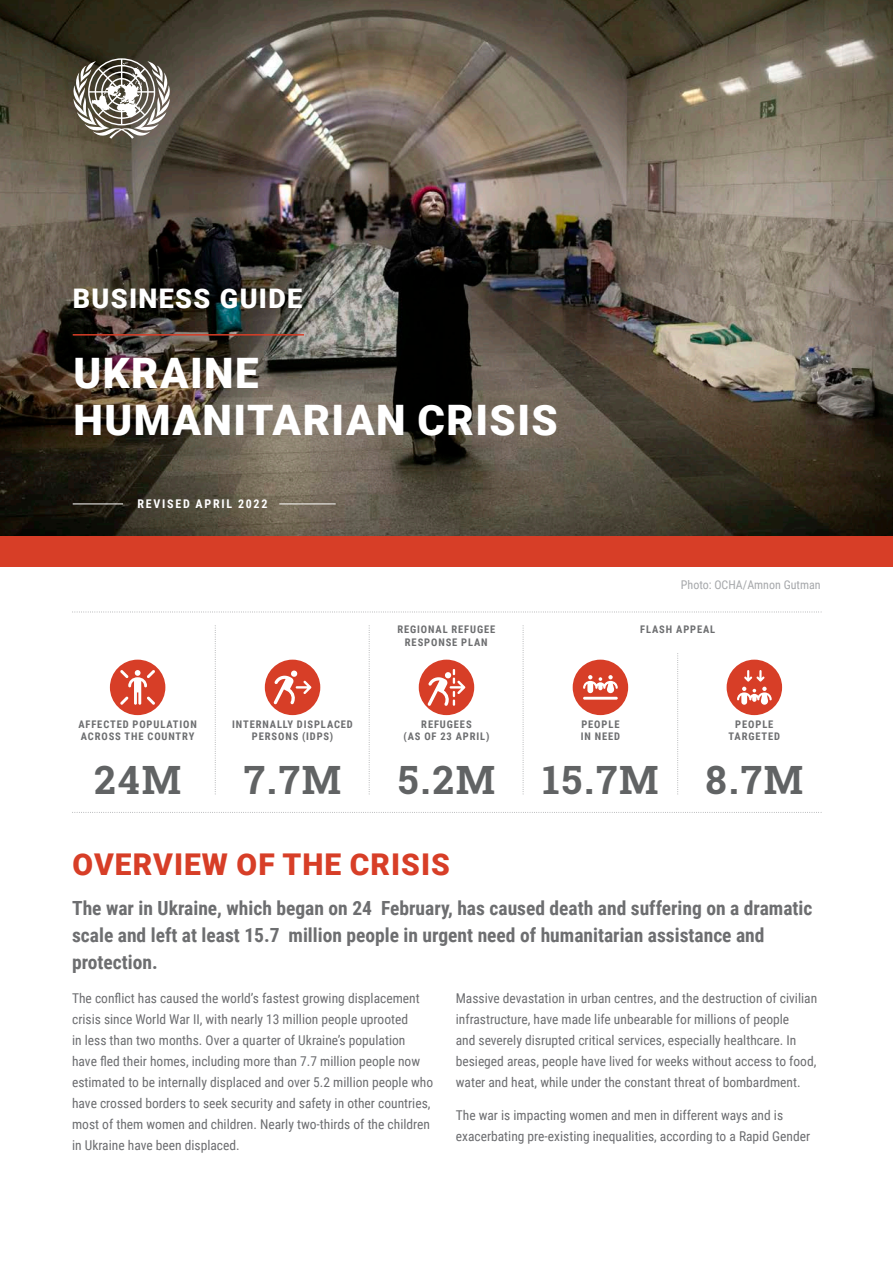
<style>
.page{position:relative;width:893px;height:1263px;background:#fff}
.page>*{position:absolute;margin:0;border:0;box-sizing:border-box;transform-origin:0 0}
.t1{font:900 42px/46.5px "Roboto";letter-spacing:.035em;color:#fff}
.Key_number{font:700 39px "Roboto Slab";letter-spacing:.05em;color:#616364}
.t2{font:900 30px "Roboto";letter-spacing:.035em;color:#d73e27}
.Pre-TITLE{font:900 27px "Roboto";letter-spacing:.05em;color:#fff}
.Intro{font:700 19.5px/27px "Roboto Condensed";color:#6d6e70}
.Body{font:13.5px/21px "Roboto Condensed";color:#6c6d70}
.Caption_right_aligne{font:12px "Roboto Condensed";color:#a6a8ab}
.Date{font:700 12px "Roboto Condensed";letter-spacing:.145em;color:#fff}
.Key_figure{font:700 10.5px/12.6px "Roboto Condensed";letter-spacing:.085em;color:#6d6e70;text-align:center}
</style>
<div class="page">
<img style="left:0;top:0;width:893px;height:537px">
<svg style="left:73px;top:58px;width:98px;height:81px"></svg>
<hr style="left:73px;top:334px;width:231px;height:2px;background:#d73e27">
<hr style="left:73px;top:504px;width:50px;height:1px;background:#fff">
<hr style="left:279px;top:504px;width:57px;height:1px;background:#fff">
<div style="left:0;top:537px;width:893px;height:30px;background:#d73e27"></div>
<svg style="left:215px;top:626px;width:1px;height:169px"></svg>
<svg style="left:369px;top:626px;width:1px;height:169px"></svg>
<svg style="left:523px;top:626px;width:1px;height:169px"></svg>
<svg style="left:677px;top:655px;width:1px;height:140px"></svg>
<svg style="left:74px;top:612px;width:748px;height:1px"></svg>
<svg style="left:74px;top:812px;width:748px;height:1px"></svg>
<div style="left:110px;top:660px;width:55px;height:55px;background:#d73e27;border-radius:50%"></div>
<svg style="left:120px;top:670px;width:35px;height:35px"></svg>
<div style="left:573px;top:660px;width:55px;height:55px;background:#d73e27;border-radius:50%"></div>
<svg style="left:583px;top:675px;width:35px;height:18px"></svg>
<hr style="left:583px;top:697px;width:35px;height:3px;background:#fff">
<div style="left:727px;top:660px;width:55px;height:55px;background:#d73e27;border-radius:50%"></div>
<svg style="left:737px;top:670px;width:35px;height:35px"></svg>
<div style="left:265px;top:660px;width:55px;height:55px;background:#d73e27;border-radius:50%"></div>
<svg style="left:273px;top:670px;width:38px;height:34px"></svg>
<div style="left:419px;top:660px;width:55px;height:55px;background:#d73e27;border-radius:50%"></div>
<svg style="left:427px;top:669px;width:38px;height:37px"></svg>
<p class="Pre-TITLE" style="left:73px;top:279px;width:231px">BUSINESS GUIDE</p>
<p class="t1" style="left:73px;top:348px;width:486px">UKRAINE<br>HUMANITARIAN CRISIS</p>
<p class="Date" style="left:137px;top:496px;width:132px">REVISED APRIL 2022</p>
<p class="Key_figure" style="left:78px;top:717px;width:120px;text-align:left">AFFECTED POPULATION<br>ACROSS THE COUNTRY</p>
<p class="Key_number" style="left:94px;top:753px;width:88px">24M</p>
<p class="Key_figure" style="left:232px;top:717px;width:122px">INTERNALLY DISPLACED<br>PERSONS (IDPS)</p>
<p class="Key_number" style="left:244px;top:753px;width:99px">7.7M</p>
<p class="Caption_right_aligne" style="left:681px;top:576px;width:141px">Photo: OCHA/Amnon Gutman</p>
<p class="Key_figure" style="left:397px;top:623px;width:99px">REGIONAL REFUGEE<br>RESPONSE PLAN</p>
<p class="Key_figure" style="left:640px;top:623px;width:77px">FLASH APPEAL</p>
<p class="Key_figure" style="left:404px;top:717px;width:87px">REFUGEES<br>(AS OF 23 APRIL)</p>
<p class="Key_number" style="left:398px;top:753px;width:99px">5.2M</p>
<p class="Key_figure" style="left:581px;top:717px;width:41px;text-align:left">PEOPLE<br>IN NEED</p>
<p class="Key_number" style="left:542px;top:753px;width:118px">15.7M</p>
<p class="Key_figure" style="left:728px;top:717px;width:53px">PEOPLE<br>TARGETED</p>
<p class="Key_number" style="left:706px;top:753px;width:99px">8.7M</p>
<h1 class="t2" style="left:73px;top:843px;width:379px">OVERVIEW OF THE CRISIS</h1>
<p class="Intro" style="left:72px;top:894px;width:742px">The war in Ukraine, which began on 24 February, has caused death and suffering on a dramatic scale and left at least 15.7 million people in urgent need of humanitarian assistance and protection.</p>
<p class="Body" style="left:72px;top:987px;width:363px">The conflict has caused the world’s fastest growing displacement crisis since World War II, with nearly 13 million people uprooted<br>in less than two months. Over a quarter of Ukraine’s population have fled their homes, including more than 7.7 million people now estimated to be internally displaced and over 5.2 million people who have crossed borders to seek security and safety in other countries, most of them women and children. Nearly two-thirds of the children in Ukraine have been displaced.</p>
<p class="Body" style="left:456px;top:987px;width:363px">Massive devastation in urban centres, and the destruction of civilian infrastructure, have made life unbearable for millions of people<br>and severely disrupted critical services, especially healthcare. In besieged areas, people have lived for weeks without access to food, water and heat, while under the constant threat of bombardment.</p>
<p class="Body" style="left:456px;top:1105px;width:356px">The war is impacting women and men in different ways and is exacerbating pre-existing inequalities, according to a Rapid Gender</p>
</div>
